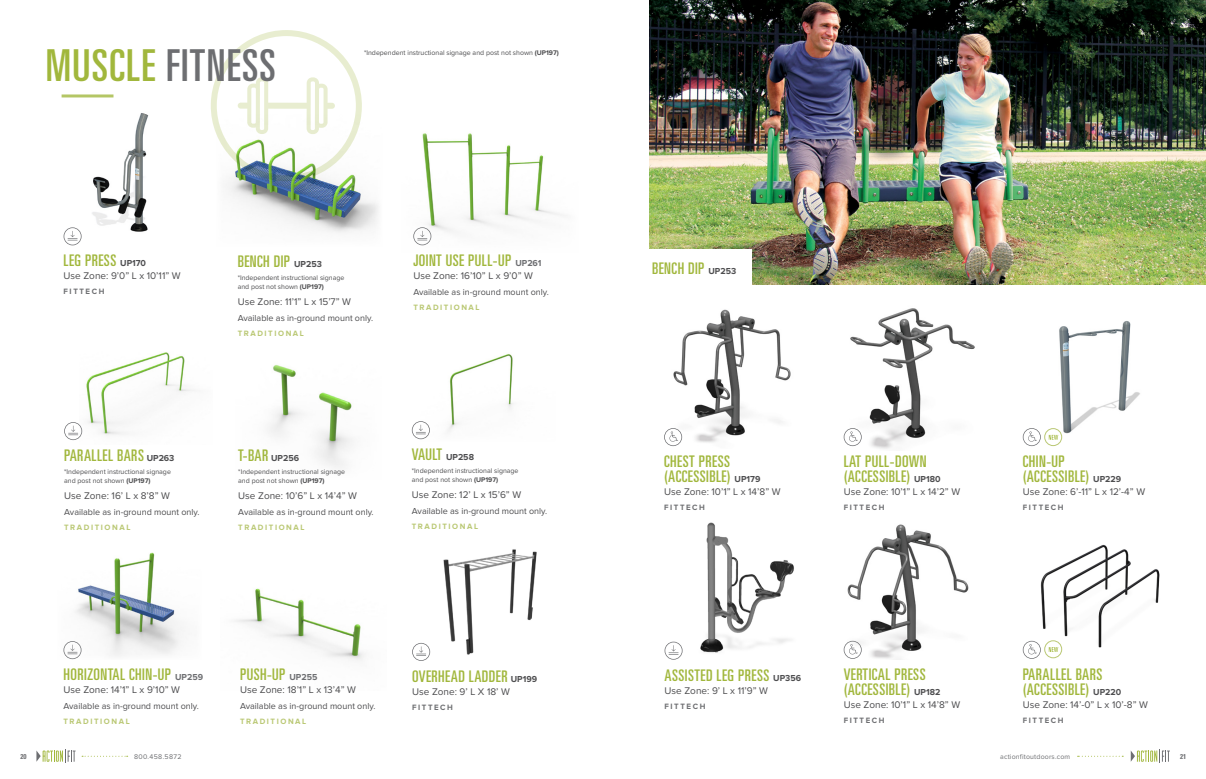
<style>
.page{position:relative;width:1206px;height:779px;background:#fff}
.page>*{position:absolute;margin:0;border:0;box-sizing:border-box;transform-origin:0 0}
.t1{font:ultra-condensed 44px "Univers LT Std";letter-spacing:.03em;color:#6d6e71}
.t2{font:ultra-condensed 16px/15px "Univers LT Std";letter-spacing:.03em;color:#a1b73c}
.t3{font:10px "Proxima Nova";color:#4d4d4f}
.t4{font:9px "Proxima Nova";color:#4d4d4f}
.t5{font:700 8px "Proxima Nova";letter-spacing:.2em;color:#bac874}
.t6{font:700 8px "Proxima Nova";letter-spacing:.2em;color:#6d6e71}
.t7{font:7px/9px "Proxima Nova";color:#4d4d4f}
.t8{font:7px "Proxima Nova";letter-spacing:.025em;color:#6d6e71}
.t9{font:7px "Proxima Nova";letter-spacing:.05em;color:#6d6e71}
.t10{font:700 condensed 7px "Univers";color:#6d6e71}
.s1{color:#a1b73c}
.s2{font-weight:700}
.s3{font-family:"Proxima Nova";font-weight:700;font-stretch:normal;font-size:9px;color:#4d4d4f}
.s4{font-family:"Proxima Nova";font-weight:700;font-stretch:normal;font-size:9px;color:#6d6e71}
</style>
<div class="page">
<svg style="left:82px;top:755px;width:46px;height:1px"></svg>
<svg style="left:36px;top:749px;width:40px;height:13px"></svg>
<svg style="left:1078px;top:755px;width:45px;height:1px"></svg>
<svg style="left:1131px;top:749px;width:39px;height:13px"></svg>
<img style="left:847px;top:524px;width:122px;height:135px">
<img style="left:1022px;top:544px;width:138px;height:113px">
<img style="left:673px;top:309px;width:118px;height:138px">
<img style="left:843px;top:308px;width:132px;height:141px">
<img style="left:1022px;top:321px;width:118px;height:126px">
<svg style="left:211px;top:30px;width:151px;height:103px"></svg>
<img style="left:82px;top:352px;width:113px;height:84px">
<img style="left:63px;top:552px;width:119px;height:108px">
<img style="left:420px;top:133px;width:144px;height:113px">
<svg style="left:64px;top:641px;width:18px;height:18px"></svg>
<svg style="left:64px;top:228px;width:18px;height:17px"></svg>
<svg style="left:413px;top:227px;width:18px;height:18px"></svg>
<img style="left:69px;top:113px;width:80px;height:120px">
<svg style="left:412px;top:421px;width:8px;height:18px"></svg>
<svg style="left:64px;top:422px;width:18px;height:18px"></svg>
<img style="left:420px;top:354px;width:93px;height:86px">
<img style="left:269px;top:365px;width:84px;height:103px">
<img style="left:235px;top:588px;width:130px;height:73px">
<img style="left:216px;top:114px;width:162px;height:119px">
<svg style="left:664px;top:428px;width:18px;height:18px"></svg>
<img style="left:443px;top:549px;width:94px;height:106px">
<svg style="left:412px;top:642px;width:18px;height:18px"></svg>
<svg style="left:844px;top:428px;width:18px;height:18px"></svg>
<svg style="left:1023px;top:428px;width:18px;height:18px"></svg>
<img style="left:700px;top:522px;width:94px;height:131px">
<hr style="left:62px;top:94px;width:52px;height:3px;background:#a1b73c">
<svg style="left:844px;top:640px;width:18px;height:18px"></svg>
<svg style="left:1023px;top:640px;width:18px;height:18px"></svg>
<svg style="left:665px;top:641px;width:18px;height:18px"></svg>
<img style="left:649px;top:0;width:557px;height:284px">
<div style="left:646px;top:249px;width:105px;height:37px;background:#fff"></div>
<svg style="left:1049px;top:435px;width:9px;height:4px"></svg>
<div style="left:1044px;top:428px;width:18px;height:18px;border:1px solid #bac874;border-radius:50%"></div>
<svg style="left:1049px;top:647px;width:9px;height:5px"></svg>
<div style="left:1044px;top:640px;width:18px;height:18px;border:1px solid #bac874;border-radius:50%"></div>
<h1 class="t1" style="left:46px;top:40px;width:231px"><span class="s1">MUSCLE</span> FITNESS</h1>
<p class="t7" style="left:364px;top:48px;width:196px">*Independent instructional signage and post not shown <span class="s2">(UP197)</span></p>
<p class="t2" style="left:64px;top:253px;width:84px">LEG PRESS <span class="s3">UP170</span></p>
<p class="t3" style="left:64px;top:270px;width:119px">Use Zone: 9’0” L x 10’11” W</p>
<p class="t6" style="left:64px;top:287px;width:42px">FITTECH</p>
<p class="t2" style="left:238px;top:253px;width:86px">BENCH DIP <span class="s3">UP253</span></p>
<p class="t7" style="left:238px;top:273px;width:108px">*Independent instructional signage and post not shown <span class="s2">(UP197)</span></p>
<p class="t3" style="left:238px;top:296px;width:115px">Use Zone: 11’1” L x 15’7” W</p>
<p class="t4" style="left:238px;top:313px;width:137px">Available as in-ground mount only.</p>
<p class="t5" style="left:238px;top:329px;width:68px">TRADITIONAL</p>
<p class="t2" style="left:413px;top:253px;width:130px">JOINT USE PULL-UP <span class="s4">UP261</span></p>
<p class="t3" style="left:413px;top:270px;width:121px">Use Zone: 16’10” L x 9’0” W</p>
<p class="t4" style="left:413px;top:287px;width:137px">Available as in-ground mount only.</p>
<p class="t5" style="left:413px;top:303px;width:68px">TRADITIONAL</p>
<p class="t2" style="left:64px;top:448px;width:112px">PARALLEL BARS <span class="s3">UP263</span></p>
<p class="t7" style="left:64px;top:467px;width:108px">*Independent instructional signage and post not shown <span class="s2">(UP197)</span></p>
<p class="t3" style="left:64px;top:490px;width:107px">Use Zone: 16’ L x 8’8” W</p>
<p class="t4" style="left:64px;top:507px;width:137px">Available as in-ground mount only.</p>
<p class="t5" style="left:64px;top:523px;width:68px">TRADITIONAL</p>
<p class="t2" style="left:238px;top:447px;width:62px">T-BAR <span class="s3">UP256</span></p>
<p class="t7" style="left:238px;top:467px;width:108px">*Independent instructional signage and post not shown <span class="s2">(UP197)</span></p>
<p class="t3" style="left:238px;top:490px;width:120px">Use Zone: 10’6” L x 14’4” W</p>
<p class="t4" style="left:238px;top:507px;width:137px">Available as in-ground mount only.</p>
<p class="t5" style="left:238px;top:522px;width:68px">TRADITIONAL</p>
<p class="t2" style="left:412px;top:447px;width:64px">VAULT <span class="s3">UP258</span></p>
<p class="t7" style="left:412px;top:466px;width:108px">*Independent instructional signage and post not shown <span class="s2">(UP197)</span></p>
<p class="t3" style="left:412px;top:489px;width:111px">Use Zone: 12’ L x 15’6” W</p>
<p class="t4" style="left:412px;top:506px;width:137px">Available as in-ground mount only.</p>
<p class="t5" style="left:412px;top:522px;width:68px">TRADITIONAL</p>
<p class="t2" style="left:64px;top:666px;width:141px">HORIZONTAL CHIN-UP <span class="s4">UP259</span></p>
<p class="t3" style="left:64px;top:684px;width:118px">Use Zone: 14’1” L x 9’10” W</p>
<p class="t4" style="left:64px;top:701px;width:137px">Available as in-ground mount only.</p>
<p class="t5" style="left:64px;top:717px;width:68px">TRADITIONAL</p>
<p class="t2" style="left:240px;top:666px;width:79px">PUSH-UP <span class="s4">UP255</span></p>
<p class="t3" style="left:240px;top:684px;width:117px">Use Zone: 18’1” L x 13’4” W</p>
<p class="t4" style="left:240px;top:701px;width:137px">Available as in-ground mount only.</p>
<p class="t5" style="left:240px;top:716px;width:68px">TRADITIONAL</p>
<p class="t2" style="left:412px;top:668px;width:126px">OVERHEAD LADDER <span class="s3">UP199</span></p>
<p class="t3" style="left:412px;top:686px;width:99px">Use Zone: 9’ L X 18’ W</p>
<p class="t6" style="left:412px;top:702px;width:42px">FITTECH</p>
<p class="t2" style="left:652px;top:261px;width:86px">BENCH DIP <span class="s3">UP253</span></p>
<p class="t2" style="left:664px;top:454px;width:98px">CHEST PRESS (ACCESSIBLE) <span class="s3">UP179</span></p>
<p class="t3" style="left:664px;top:486px;width:118px">Use Zone: 10’1” L x 14’8” W</p>
<p class="t6" style="left:664px;top:503px;width:42px">FITTECH</p>
<p class="t2" style="left:844px;top:454px;width:98px">LAT PULL-DOWN (ACCESSIBLE) <span class="s3">UP180</span></p>
<p class="t3" style="left:844px;top:486px;width:118px">Use Zone: 10’1” L x 14’2” W</p>
<p class="t6" style="left:844px;top:503px;width:42px">FITTECH</p>
<p class="t2" style="left:1023px;top:454px;width:100px">CHIN-UP (ACCESSIBLE) <span class="s3">UP229</span></p>
<p class="t3" style="left:1023px;top:486px;width:124px">Use Zone: 6’-11” L x 12’-4” W</p>
<p class="t6" style="left:1023px;top:503px;width:42px">FITTECH</p>
<p class="t2" style="left:665px;top:667px;width:138px">ASSISTED LEG PRESS <span class="s3">UP356</span></p>
<p class="t3" style="left:665px;top:684px;width:105px">Use Zone: 9’ L x 11’9” W</p>
<p class="t6" style="left:665px;top:701px;width:42px">FITTECH</p>
<p class="t2" style="left:844px;top:666px;width:98px">VERTICAL PRESS (ACCESSIBLE) <span class="s3">UP182</span></p>
<p class="t3" style="left:844px;top:699px;width:118px">Use Zone: 10’1” L x 14’8” W</p>
<p class="t6" style="left:844px;top:715px;width:42px">FITTECH</p>
<p class="t2" style="left:1023px;top:666px;width:100px">PARALLEL BARS (ACCESSIBLE) <span class="s3">UP220</span></p>
<p class="t3" style="left:1023px;top:699px;width:127px">Use Zone: 14’-0” L x 10’-8” W</p>
<p class="t6" style="left:1023px;top:715px;width:42px">FITTECH</p>
<p class="t10" style="left:21px;top:752px;width:8px">20</p>
<p class="t9" style="left:134px;top:752px;width:49px">800.458.5872</p>
<p class="t8" style="left:1000px;top:752px;width:72px">actionfitoutdoors.com</p>
<p class="t10" style="left:1180px;top:752px;width:8px">21</p>
</div>
